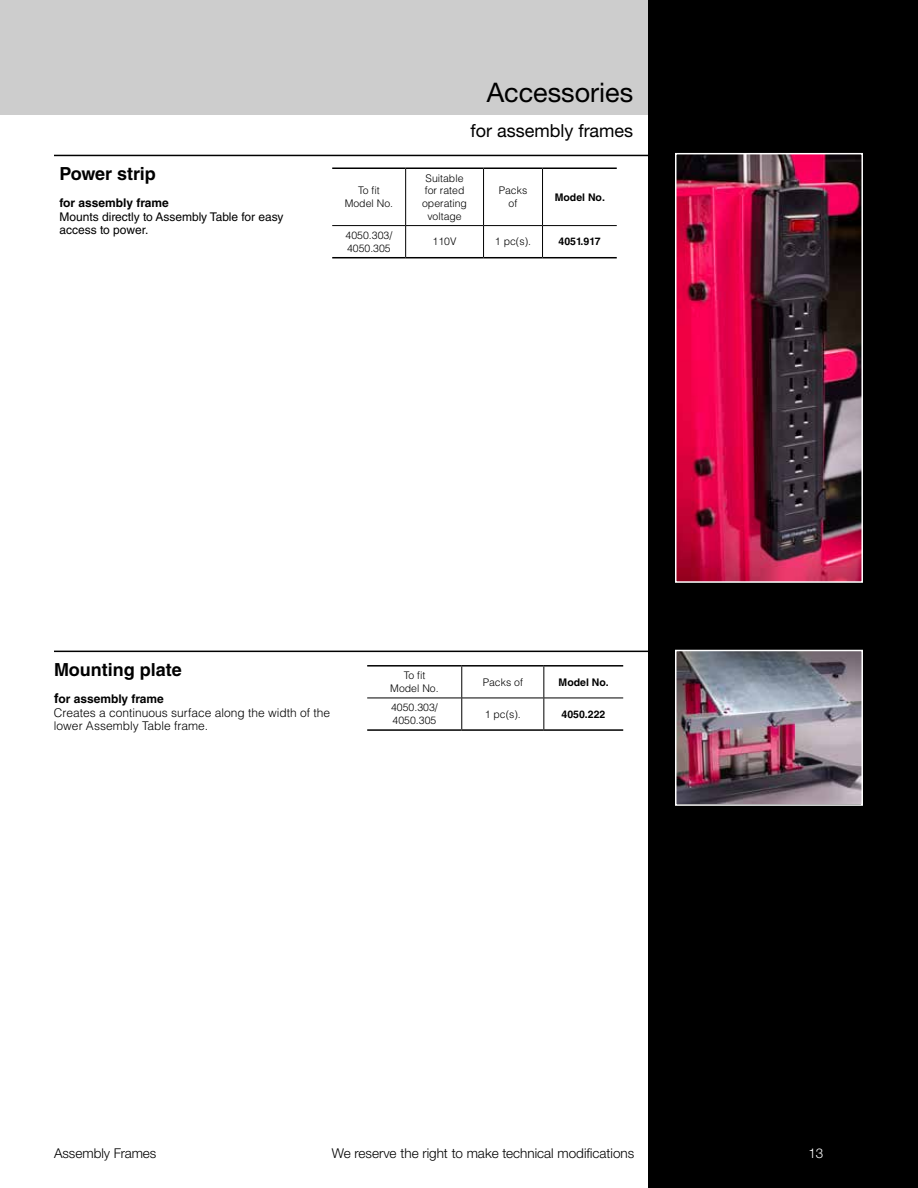
<style>
.page{position:relative;width:918px;height:1188px;background:#fff}
.page>*{position:absolute;margin:0;border:0;box-sizing:border-box;transform-origin:0 0}
.t1{font:27px "Neue Helvetica For Rittal";color:#000}
.t2{font:700 18px "Helvetica LT Std";color:#000}
.t3{font:18px "Neue Helvetica For Rittal";color:#000}
.t4{font:300 13.5px "Neue Helvetica For Rittal";color:#000}
.t5{font:300 13.5px "Neue Helvetica For Rittal";color:#fff}
.t6{font:300 12px/13.5px "Helvetica LT Std";color:#000}
.t7{font:12px/13.5px "Helvetica LT Std";color:#000}
.t8{font:700 12px "Helvetica LT Std";color:#000}
.t9{font:300 10.5px/12.6px "Helvetica LT Std";color:#000;text-align:center}
.t10{font:700 10.5px "Helvetica LT Std";color:#000}
.s1{font-weight:700;font-size:13.5px}
.s2{font-weight:700}
</style>
<div class="page">
<div style="left:648px;top:0;width:270px;height:1188px;background:#000"></div>
<div style="left:0;top:0;width:689px;height:115px;background:#cdcdcd"></div>
<hr style="left:332px;top:225px;width:74px;height:1px;background:#000">
<hr style="left:406px;top:225px;width:78px;height:1px;background:#000">
<hr style="left:484px;top:225px;width:59px;height:1px;background:#000">
<hr style="left:543px;top:225px;width:74px;height:1px;background:#000">
<hr style="left:405px;top:169px;width:1px;height:56px;background:#000">
<hr style="left:483px;top:169px;width:1px;height:56px;background:#000">
<hr style="left:542px;top:169px;width:1px;height:56px;background:#000">
<hr style="left:405px;top:226px;width:1px;height:31px;background:#000">
<hr style="left:483px;top:226px;width:1px;height:31px;background:#000">
<hr style="left:542px;top:226px;width:1px;height:31px;background:#000">
<hr style="left:332px;top:167px;width:74px;height:2px;background:#000">
<hr style="left:406px;top:167px;width:78px;height:2px;background:#000">
<hr style="left:484px;top:167px;width:59px;height:2px;background:#000">
<hr style="left:543px;top:167px;width:74px;height:2px;background:#000">
<hr style="left:332px;top:257px;width:74px;height:1px;background:#000">
<hr style="left:406px;top:257px;width:78px;height:1px;background:#000">
<hr style="left:484px;top:257px;width:59px;height:1px;background:#000">
<hr style="left:543px;top:257px;width:74px;height:1px;background:#000">
<hr style="left:54px;top:651px;width:620px;height:1px;background:#000">
<hr style="left:367px;top:698px;width:95px;height:1px;background:#000">
<hr style="left:462px;top:698px;width:82px;height:1px;background:#000">
<hr style="left:544px;top:698px;width:79px;height:1px;background:#000">
<hr style="left:461px;top:667px;width:1px;height:31px;background:#000">
<hr style="left:543px;top:667px;width:1px;height:31px;background:#000">
<hr style="left:461px;top:698px;width:1px;height:31px;background:#000">
<hr style="left:543px;top:698px;width:1px;height:31px;background:#000">
<hr style="left:367px;top:665px;width:95px;height:2px;background:#000">
<hr style="left:462px;top:665px;width:82px;height:2px;background:#000">
<hr style="left:544px;top:665px;width:79px;height:2px;background:#000">
<hr style="left:367px;top:729px;width:95px;height:2px;background:#000">
<hr style="left:462px;top:729px;width:82px;height:2px;background:#000">
<hr style="left:544px;top:729px;width:79px;height:2px;background:#000">
<hr style="left:54px;top:155px;width:624px;height:1px;background:#000">
<img style="left:678px;top:653px;width:182px;height:150px">
<div style="left:675px;top:650px;width:188px;height:156px;border:2px solid #fff"></div>
<img style="left:678px;top:156px;width:182px;height:424px">
<div style="left:675px;top:153px;width:188px;height:430px;border:2px solid #fff"></div>
<h2 class="t2" style="left:60px;top:163px;width:98px">Power strip</h2>
<p class="t8" style="left:60px;top:196px;width:111px">for assembly frame</p>
<p class="t7" style="left:60px;top:210px;width:226px">Mounts directly to Assembly Table for easy access to power.</p>
<p class="t9" style="left:345px;top:184px;width:50px">To fit<br>Model No.</p>
<h1 class="t1" style="left:487px;top:76px;width:148px">Accessories</h1>
<h2 class="t3" style="left:471px;top:120px;width:164px">for assembly frames</h2>
<p class="t9" style="left:422px;top:172px;width:46px">Suitable for rated operating voltage</p>
<p class="t9" style="left:499px;top:184px;width:30px">Packs of</p>
<p class="t10" style="left:555px;top:191px;width:52px">Model No.</p>
<p class="t9" style="left:346px;top:229px;width:48px;text-align:left">4050.303/<br>4050.305</p>
<p class="t9" style="left:433px;top:235px;width:25px">110V</p>
<p class="t9" style="left:495px;top:235px;width:38px">1 pc(s).</p>
<p class="t10" style="left:559px;top:235px;width:44px">4051.917</p>
<h2 class="t2" style="left:54px;top:659px;width:129px">Mounting plate</h2>
<p class="t6" style="left:54px;top:692px;width:278px"><span class="s1">f</span><span class="s2">or assembly frame<br></span>Creates a continuous surface along the width of the lower Assembly Table frame.</p>
<p class="t9" style="left:390px;top:669px;width:50px">To fit<br>Model No.</p>
<p class="t9" style="left:483px;top:676px;width:42px">Packs of</p>
<p class="t10" style="left:559px;top:676px;width:52px">Model No.</p>
<p class="t9" style="left:391px;top:701px;width:48px;text-align:left">4050.303/<br>4050.305</p>
<p class="t9" style="left:485px;top:708px;width:38px">1 pc(s).</p>
<p class="t10" style="left:562px;top:708px;width:45px">4050.222</p>
<p class="t4" style="left:54px;top:1145px;width:104px">Assembly Frames</p>
<p class="t4" style="left:332px;top:1145px;width:304px">We reserve the right to make technical modifications</p>
<p class="t5" style="left:808px;top:1145px;width:17px">13</p>
</div>
